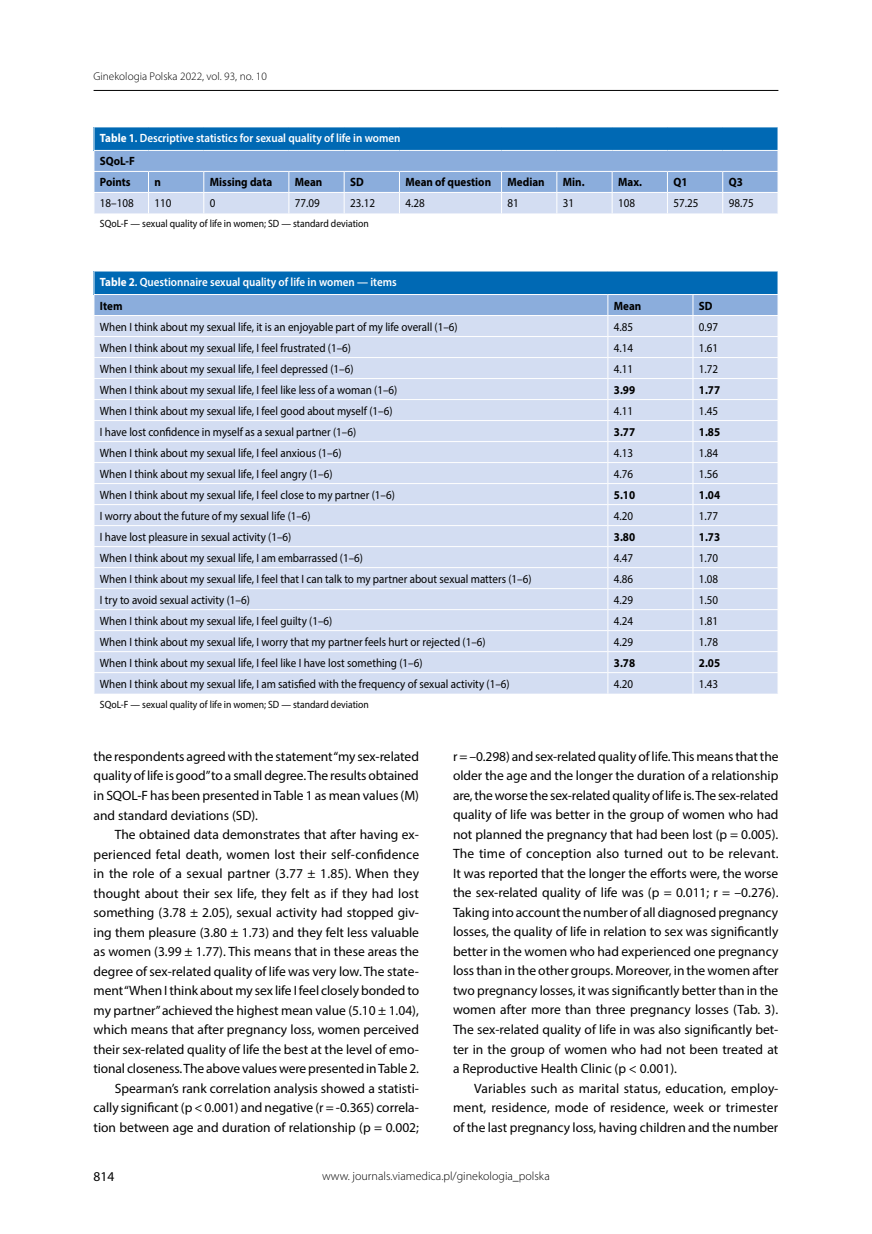
<style>
.page{position:relative;width:872px;height:1234px;background:#fff}
.page>*{position:absolute;margin:0;border:0;box-sizing:border-box;transform-origin:0 0}
.t1{font:13.5px/19.5px "Myriad Pro";color:#000;text-align:justify}
.t2{font:12px "Myriad Pro";color:#000;scale:.92 1}
.t3{font:600 12px/23.5px "Myriad Pro";color:#fff;scale:.92 1}
.t4{font:700 12px "Myriad Pro";color:#000;scale:.92 1}
.t5{font:300 12px "Myriad Pro";color:#000}
.t6{font:300 11.25px "Myriad Pro";color:#000}
.t7{font:10.5px "Myriad Pro";color:#000;scale:.92 1}
.s1{font-weight:700}
.s2{font-weight:700;color:#000}
</style>
<div class="page">
<hr style="left:94px;top:90px;width:684px;height:1px;background:#000">
<svg style="left:94px;top:127px;width:684px;height:86px;background:#7caad8"></svg>
<svg style="left:94px;top:271px;width:684px;height:422px;background:#c5d5ee"></svg>
<hr style="left:94px;top:336px;width:514px;height:1px;background:#fff">
<hr style="left:608px;top:336px;width:85px;height:1px;background:#fff">
<hr style="left:693px;top:336px;width:85px;height:1px;background:#fff">
<hr style="left:94px;top:357px;width:514px;height:1px;background:#fff">
<hr style="left:608px;top:357px;width:85px;height:1px;background:#fff">
<hr style="left:693px;top:357px;width:85px;height:1px;background:#fff">
<hr style="left:94px;top:378px;width:514px;height:1px;background:#fff">
<hr style="left:608px;top:378px;width:85px;height:1px;background:#fff">
<hr style="left:693px;top:378px;width:85px;height:1px;background:#fff">
<hr style="left:94px;top:462px;width:514px;height:1px;background:#fff">
<hr style="left:608px;top:462px;width:85px;height:1px;background:#fff">
<hr style="left:693px;top:462px;width:85px;height:1px;background:#fff">
<hr style="left:94px;top:525px;width:514px;height:1px;background:#fff">
<hr style="left:608px;top:525px;width:85px;height:1px;background:#fff">
<hr style="left:693px;top:525px;width:85px;height:1px;background:#fff">
<hr style="left:94px;top:609px;width:514px;height:1px;background:#fff">
<hr style="left:608px;top:609px;width:85px;height:1px;background:#fff">
<hr style="left:693px;top:609px;width:85px;height:1px;background:#fff">
<hr style="left:94px;top:630px;width:514px;height:1px;background:#fff">
<hr style="left:608px;top:630px;width:85px;height:1px;background:#fff">
<hr style="left:693px;top:630px;width:85px;height:1px;background:#fff">
<p class="t6" style="left:94px;top:70px;width:175px">Ginekologia Polska 2022, vol. 93, no. 10</p>
<p class="t3" style="left:100px;top:126px;width:328px"><span class="s1">Table 1</span>. Descriptive statistics for sexual quality of life in women<br><span class="s2">SQoL-F</span></p>
<p class="t4" style="left:100px;top:174px;width:35px">Points</p>
<p class="t4" style="left:154px;top:174px;width:9px">n</p>
<p class="t4" style="left:210px;top:174px;width:69px">Missing data</p>
<p class="t4" style="left:295px;top:174px;width:31px">Mean</p>
<p class="t4" style="left:350px;top:174px;width:16px">SD</p>
<p class="t4" style="left:405px;top:174px;width:95px">Mean of question</p>
<p class="t4" style="left:507px;top:174px;width:42px">Median</p>
<p class="t4" style="left:563px;top:174px;width:25px">Min.</p>
<p class="t4" style="left:618px;top:174px;width:27px">Max.</p>
<p class="t4" style="left:673px;top:174px;width:17px">Q1</p>
<p class="t4" style="left:728px;top:174px;width:17px">Q3</p>
<p class="t2" style="left:100px;top:196px;width:38px">18–108</p>
<p class="t2" style="left:154px;top:196px;width:20px">110</p>
<p class="t2" style="left:210px;top:196px;width:8px">0</p>
<p class="t2" style="left:295px;top:196px;width:29px">77.09</p>
<p class="t2" style="left:350px;top:196px;width:29px">23.12</p>
<p class="t2" style="left:405px;top:196px;width:22px">4.28</p>
<p class="t2" style="left:507px;top:196px;width:14px">81</p>
<p class="t2" style="left:563px;top:196px;width:14px">31</p>
<p class="t2" style="left:618px;top:196px;width:20px">108</p>
<p class="t2" style="left:673px;top:196px;width:29px">57.25</p>
<p class="t2" style="left:728px;top:196px;width:29px">98.75</p>
<p class="t7" style="left:100px;top:217px;width:294px">SQoL-F — sexual quality of life in women; SD — standard deviation</p>
<p class="t3" style="left:100px;top:270px;width:324px"><span class="s1">Table 2</span>. Questionnaire sexual quality of life in women — items<br><span class="s2">Item</span></p>
<p class="t4" style="left:614px;top:297px;width:31px">Mean</p>
<p class="t4" style="left:699px;top:297px;width:16px">SD</p>
<p class="t2" style="left:100px;top:319px;width:390px">When I think about my sexual life, it is an enjoyable part of my life overall (1–6)</p>
<p class="t2" style="left:614px;top:319px;width:22px">4.85</p>
<p class="t2" style="left:699px;top:319px;width:22px">0.97</p>
<p class="t2" style="left:100px;top:340px;width:274px">When I think about my sexual life, I feel frustrated (1–6)</p>
<p class="t2" style="left:614px;top:340px;width:22px">4.14</p>
<p class="t2" style="left:699px;top:340px;width:22px">1.61</p>
<p class="t2" style="left:100px;top:361px;width:277px">When I think about my sexual life, I feel depressed (1–6)</p>
<p class="t2" style="left:614px;top:361px;width:22px">4.11</p>
<p class="t2" style="left:699px;top:361px;width:22px">1.72</p>
<p class="t2" style="left:100px;top:382px;width:325px">When I think about my sexual life, I feel like less of a woman (1–6)</p>
<p class="t4" style="left:614px;top:381px;width:25px">3.99</p>
<p class="t4" style="left:699px;top:381px;width:25px">1.77</p>
<p class="t2" style="left:100px;top:403px;width:319px">When I think about my sexual life, I feel good about myself (1–6)</p>
<p class="t2" style="left:614px;top:403px;width:22px">4.11</p>
<p class="t2" style="left:699px;top:403px;width:22px">1.45</p>
<p class="t2" style="left:100px;top:424px;width:280px">I have lost confidence in myself as a sexual partner (1–6)</p>
<p class="t4" style="left:614px;top:423px;width:25px">3.77</p>
<p class="t4" style="left:699px;top:423px;width:25px">1.85</p>
<p class="t2" style="left:100px;top:445px;width:264px">When I think about my sexual life, I feel anxious (1–6)</p>
<p class="t2" style="left:614px;top:445px;width:22px">4.13</p>
<p class="t2" style="left:699px;top:445px;width:22px">1.84</p>
<p class="t2" style="left:100px;top:466px;width:254px">When I think about my sexual life, I feel angry (1–6)</p>
<p class="t2" style="left:614px;top:466px;width:22px">4.76</p>
<p class="t2" style="left:699px;top:466px;width:22px">1.56</p>
<p class="t2" style="left:100px;top:487px;width:322px">When I think about my sexual life, I feel close to my partner (1–6)</p>
<p class="t4" style="left:614px;top:486px;width:25px">5.10</p>
<p class="t4" style="left:699px;top:486px;width:25px">1.04</p>
<p class="t2" style="left:100px;top:508px;width:231px">I worry about the future of my sexual life (1–6)</p>
<p class="t2" style="left:614px;top:508px;width:22px">4.20</p>
<p class="t2" style="left:699px;top:508px;width:22px">1.77</p>
<p class="t2" style="left:100px;top:529px;width:209px">I have lost pleasure in sexual activity (1–6)</p>
<p class="t4" style="left:614px;top:528px;width:25px">3.80</p>
<p class="t4" style="left:699px;top:528px;width:25px">1.73</p>
<p class="t2" style="left:100px;top:550px;width:287px">When I think about my sexual life, I am embarrassed (1–6)</p>
<p class="t2" style="left:614px;top:550px;width:22px">4.47</p>
<p class="t2" style="left:699px;top:550px;width:22px">1.70</p>
<p class="t2" style="left:100px;top:571px;width:470px">When I think about my sexual life, I feel that I can talk to my partner about sexual matters (1–6)</p>
<p class="t2" style="left:614px;top:571px;width:22px">4.86</p>
<p class="t2" style="left:699px;top:571px;width:22px">1.08</p>
<p class="t2" style="left:100px;top:592px;width:165px">I try to avoid sexual activity (1–6)</p>
<p class="t2" style="left:614px;top:592px;width:22px">4.29</p>
<p class="t2" style="left:699px;top:592px;width:22px">1.50</p>
<p class="t2" style="left:100px;top:613px;width:254px">When I think about my sexual life, I feel guilty (1–6)</p>
<p class="t2" style="left:614px;top:613px;width:22px">4.24</p>
<p class="t2" style="left:699px;top:613px;width:22px">1.81</p>
<p class="t2" style="left:100px;top:634px;width:421px">When I think about my sexual life, I worry that my partner feels hurt or rejected (1–6)</p>
<p class="t2" style="left:614px;top:634px;width:22px">4.29</p>
<p class="t2" style="left:699px;top:634px;width:22px">1.78</p>
<p class="t2" style="left:100px;top:655px;width:352px">When I think about my sexual life, I feel like I have lost something (1–6)</p>
<p class="t4" style="left:614px;top:654px;width:25px">3.78</p>
<p class="t4" style="left:699px;top:654px;width:25px">2.05</p>
<p class="t2" style="left:100px;top:676px;width:447px">When I think about my sexual life, I am satisfied with the frequency of sexual activity (1–6)</p>
<p class="t2" style="left:614px;top:676px;width:22px">4.20</p>
<p class="t2" style="left:699px;top:676px;width:22px">1.43</p>
<p class="t7" style="left:100px;top:697px;width:294px">SQoL-F — sexual quality of life in women; SD — standard deviation</p>
<p class="t1" style="left:94px;top:746px;width:327px">the respondents agreed with the statement “my sex-related quality of life is good” to a small degree. The results obtained in SQOL-F has been presented in Table 1 as mean values (M) and standard deviations (SD).</p>
<p class="t1" style="left:94px;top:824px;width:327px;text-align:right">The obtained data demonstrates that after having ex&shy;perienced fetal death, women lost their self-confidence in the role of a sexual partner (3.77 ± 1.85). When they thought about their sex life, they felt as if they had lost something (3.78 ± 2.05), sexual activity had stopped giv&shy;ing them pleasure (3.80 ± 1.73) and they felt less valuable as women (3.99 ± 1.77). This means that in these areas the degree of sex-related quality of life was very low. The state&shy;ment “When I think about my sex life I feel closely bonded to my partner” achieved the highest mean value (5.10 ± 1.04), which means that after pregnancy loss, women perceived their sex-related quality of life the best at the level of emo&shy;tional closeness. The above values were presented in Table 2.<br>Spearman’s rank correlation analysis showed a statisti&shy;cally significant (p &lt; 0.001) and negative (r = -0.365) correla&shy;tion between age and duration of relationship (p = 0.002;</p>
<p class="t1" style="left:453px;top:746px;width:327px">r = –0.298) and sex-related quality of life. This means that the older the age and the longer the duration of a relationship are, the worse the sex-related quality of life is. The sex-related quality of life was better in the group of women who had not planned the pregnancy that had been lost (p = 0.005).<br>The time of conception also turned out to be relevant.<br>It was reported that the longer the efforts were, the worse the sex-related quality of life was (p = 0.011; r = –0.276).<br>Taking into account the number of all diagnosed pregnancy losses, the quality of life in relation to sex was significantly better in the women who had experienced one pregnancy loss than in the other groups. Moreover, in the women after two pregnancy losses, it was significantly better than in the women after more than three pregnancy losses (Tab. 3).<br>The sex-related quality of life in was also significantly bet&shy;ter in the group of women who had not been treated at a Reproductive Health Clinic (p &lt; 0.001).</p>
<p class="t1" style="left:453px;top:1077px;width:327px;text-indent:21px">Variables such as marital status, education, employ&shy;ment, residence, mode of residence, week or trimester of the last pregnancy loss, having children and the number</p>
<p class="t1" style="left:94px;top:1166px;width:22px">814</p>
<p class="t5" style="left:322px;top:1168px;width:229px">www. journals.viamedica.pl/ginekologia_polska</p>
</div>
